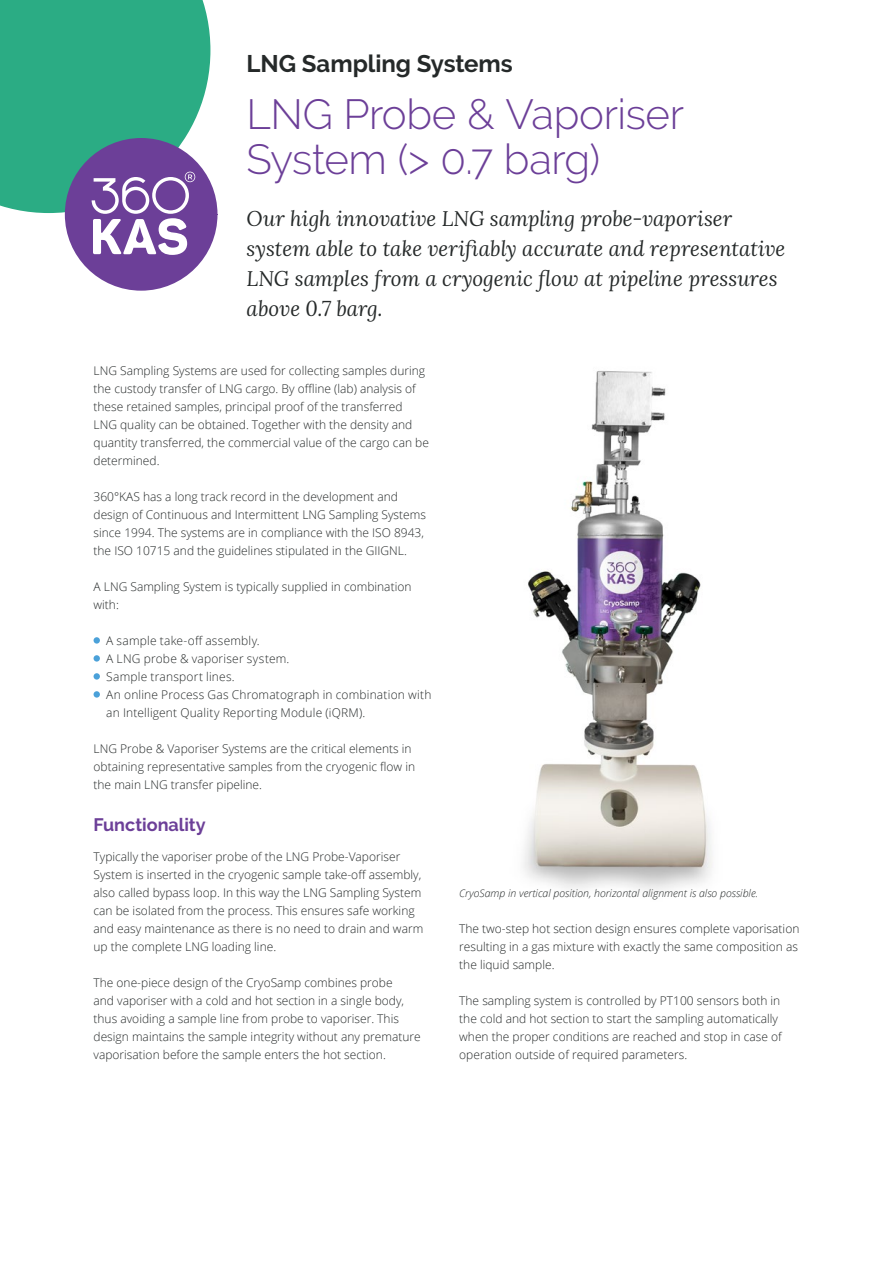
<style>
.page{position:relative;width:893px;height:1263px;background:#fff}
.page>*{position:absolute;margin:0;border:0;box-sizing:border-box;transform-origin:0 0}
.t1{font:300 42px/45px "Raleway";letter-spacing:-.01em;color:#6c3f98}
.t2{font:700 24px "Raleway";letter-spacing:-.005em;color:#252929}
.t3{font:italic 21px/30px "Lora";color:#252929}
.paarse_tussenkop{font:700 18px "Raleway";color:#6c3f98}
.plat{font:300 12px/18px "Open Sans";color:#252929}
.opsom{font:300 12px/18px "Open Sans";letter-spacing:.015em;color:#252929}
.Foto_bijschrift{font:italic 300 10.5px "Open Sans";color:#252929}
</style>
<div class="page">
<div style="left:94px;top:637px;width:6px;height:7px;background:#4ba1d9;border-radius:50%"></div>
<div style="left:94px;top:655px;width:6px;height:7px;background:#4ba1d9;border-radius:50%"></div>
<div style="left:94px;top:673px;width:6px;height:7px;background:#4ba1d9;border-radius:50%"></div>
<div style="left:94px;top:691px;width:6px;height:7px;background:#4ba1d9;border-radius:50%"></div>
<svg style="left:0;top:0;width:217px;height:291px"></svg>
<img style="left:523px;top:371px;width:190px;height:520px">
<p class="t2" style="left:247px;top:49px;width:268px">LNG Sampling Systems</p>
<p class="t1" style="left:247px;top:91px;width:439px">LNG Probe &amp; Vaporiser<br>System (&gt; 0.7 barg)</p>
<p class="t3" style="left:247px;top:203px;width:540px">Our high innovative LNG sampling probe-vaporiser system able to take verifiably accurate and representative LNG samples from a cryogenic flow at pipeline pressures above 0.7 barg.</p>
<p class="plat" style="left:94px;top:361px;width:337px">LNG Sampling Systems are used for collecting samples during the custody transfer of LNG cargo. By offline (lab) analysis of these retained samples, principal proof of the transferred LNG quality can be obtained. Together with the density and quantity transferred, the commercial value of the cargo can be determined.</p>
<p class="plat" style="left:94px;top:487px;width:334px">360°KAS has a long track record in the development and design of Continuous and Intermittent LNG Sampling Systems since 1994. The systems are in compliance with the ISO 8943, the ISO 10715 and the guidelines stipulated in the GIIGNL.</p>
<p class="plat" style="left:94px;top:577px;width:319px">A LNG Sampling System is typically supplied in combination with:</p>
<p class="opsom" style="left:106px;top:631px;width:155px">A sample take-off assembly.</p>
<p class="opsom" style="left:106px;top:649px;width:185px">A LNG probe &amp; vaporiser system.</p>
<p class="opsom" style="left:106px;top:667px;width:130px">Sample transport lines.</p>
<p class="opsom" style="left:106px;top:685px;width:327px">An online Process Gas Chromatograph in combination with an Intelligent Quality Reporting Module (iQRM).</p>
<p class="plat" style="left:94px;top:739px;width:323px">LNG Probe &amp; Vaporiser Systems are the critical elements in obtaining representative samples from the cryogenic flow in the main LNG transfer pipeline.</p>
<p class="paarse_tussenkop" style="left:94px;top:814px;width:114px">Functionality</p>
<p class="plat" style="left:94px;top:847px;width:331px">Typically the vaporiser probe of the LNG Probe-Vaporiser System is inserted in the cryogenic sample take-off assembly, also called bypass loop. In this way the LNG Sampling System can be isolated from the process. This ensures safe working and easy maintenance as there is no need to drain and warm</p>
<p class="plat" style="left:94px;top:937px;width:184px">up the complete LNG loading line.</p>
<p class="plat" style="left:94px;top:973px;width:329px">The one-piece design of the CryoSamp combines probe<br>and vaporiser with a cold and hot section in a single body, thus avoiding a sample line from probe to vaporiser. This design maintains the sample integrity without any premature vaporisation before the sample enters the hot section.</p>
<p class="Foto_bijschrift" style="left:459px;top:886px;width:301px">CryoSamp in vertical position, horizontal alignment is also possible.</p>
<p class="plat" style="left:459px;top:919px;width:342px;text-align:justify">The two-step hot section design ensures complete vaporisation resulting in a gas mixture with exactly the same composition as the liquid sample.</p>
<p class="plat" style="left:459px;top:991px;width:324px">The sampling system is controlled by PT100 sensors both in the cold and hot section to start the sampling automatically when the proper conditions are reached and stop in case of operation outside of required parameters.</p>
</div>
